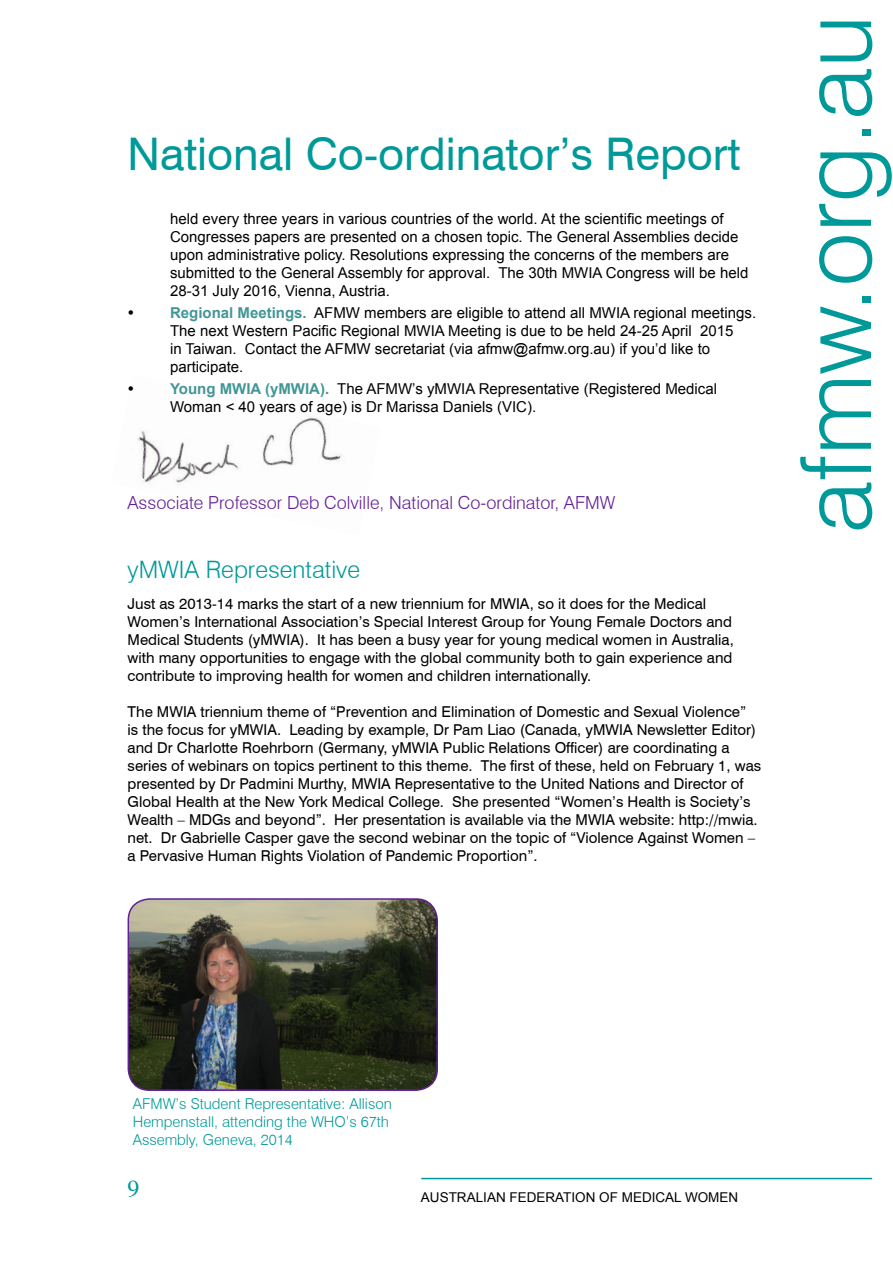
<style>
.page{position:relative;width:893px;height:1263px;background:#fff}
.page>*{position:absolute;margin:0;border:0;box-sizing:border-box;transform-origin:0 0}
.t1{font:300 97.5px "Swiss 721 BT";color:#099}
.t2{font:45px "Swiss 721 BT";color:#099}
.t3{font:300 24px "Swiss 721 BT";color:#099}
.t4{font:24px "Times";color:#099}
.t5{font:300 18px "Swiss 721 BT";color:#631f97}
.t6{font:15px/18px "Swiss 721 BT";color:#000}
.t7{font:15px/18px "Arial";color:#000}
.t8{font:300 15px/18px "Swiss 721 BT";color:#099}
.t9{font:13.5px "Arial";color:#000}
.s1{font-weight:700;color:#439696}
</style>
<div class="page">
<hr style="left:421px;top:1178px;width:451px;height:1px;background:#099">
<img style="left:137px;top:417px;width:205px;height:66px">
<img style="left:128px;top:900px;width:309px;height:190px">
<div style="left:128px;top:898px;width:310px;height:193px;border:2px solid #631f97;border-radius:21px"></div>
<h2 class="t2" style="left:128px;top:127px;width:614px">National Co-ordinator’s Report</h2>
<p class="t7" style="left:170px;top:209px;width:580px">held every three years in various countries of the world. At the scientific meetings of Congresses papers are presented on a chosen topic. The General Assemblies decide upon administrative policy. Resolutions expressing the concerns of the members are submitted to the General Assembly for approval. The 30th MWIA Congress will be held 28-31 July 2016, Vienna, Austria.</p>
<p class="t7" style="left:170px;top:304px;width:588px"><span class="s1">Regional Meetings.</span> AFMW members are eligible to attend all MWIA regional meetings.<br>The next Western Pacific Regional MWIA Meeting is due to be held 24-25 April 2015<br>in Taiwan. Contact the AFMW secretariat (via afmw@afmw.org.au) if you’d like to participate.</p>
<p class="t7" style="left:170px;top:380px;width:549px"><span class="s1">Young MWIA (yMWIA).</span> The AFMW’s yMWIA Representative (Registered Medical<br>Woman &lt; 40 years of age) is Dr Marissa Daniels (VIC).</p>
<p class="t5" style="left:128px;top:492px;width:489px">Associate Professor Deb Colville, National Co-ordinator, AFMW</p>
<h3 class="t3" style="left:128px;top:555px;width:234px">yMWIA Representative</h3>
<p class="t6" style="left:128px;top:595px;width:608px">Just as 2013-14 marks the start of a new triennium for MWIA, so it does for the Medical Women’s International Association’s Special Interest Group for Young Female Doctors and Medical Students (yMWIA). It has been a busy year for young medical women in Australia, with many opportunities to engage with the global community both to gain experience and contribute to improving health for women and children internationally.</p>
<p class="t6" style="left:128px;top:703px;width:635px">The MWIA triennium theme of “Prevention and Elimination of Domestic and Sexual Violence”<br>is the focus for yMWIA. Leading by example, Dr Pam Liao (Canada, yMWIA Newsletter Editor) and Dr Charlotte Roehrborn (Germany, yMWIA Public Relations Officer) are coordinating a series of webinars on topics pertinent to this theme. The first of these, held on February 1, was presented by Dr Padmini Murthy, MWIA Representative to the United Nations and Director of Global Health at the New York Medical College. She presented “Women’s Health is Society’s Wealth – MDGs and beyond”. Her presentation is available via the MWIA website: http://mwia. net. Dr Gabrielle Casper gave the second webinar on the topic of “Violence Against Women – a Pervasive Human Rights Violation of Pandemic Proportion”.</p>
<h1 class="t1" style="left:777px;top:533px;width:520px;rotate:-90deg">afmw.org.au</h1>
<p class="t8" style="left:133px;top:1094px;width:261px">AFMW’s Student Representative: Allison<br>Hempenstall, attending the WHO’s 67th<br>Assembly, Geneva, 2014</p>
<h3 class="t4" style="left:128px;top:1167px;width:13px">9</h3>
<p class="t9" style="left:421px;top:1188px;width:319px">AUSTRALIAN FEDERATION OF MEDICAL WOMEN</p>
</div>
